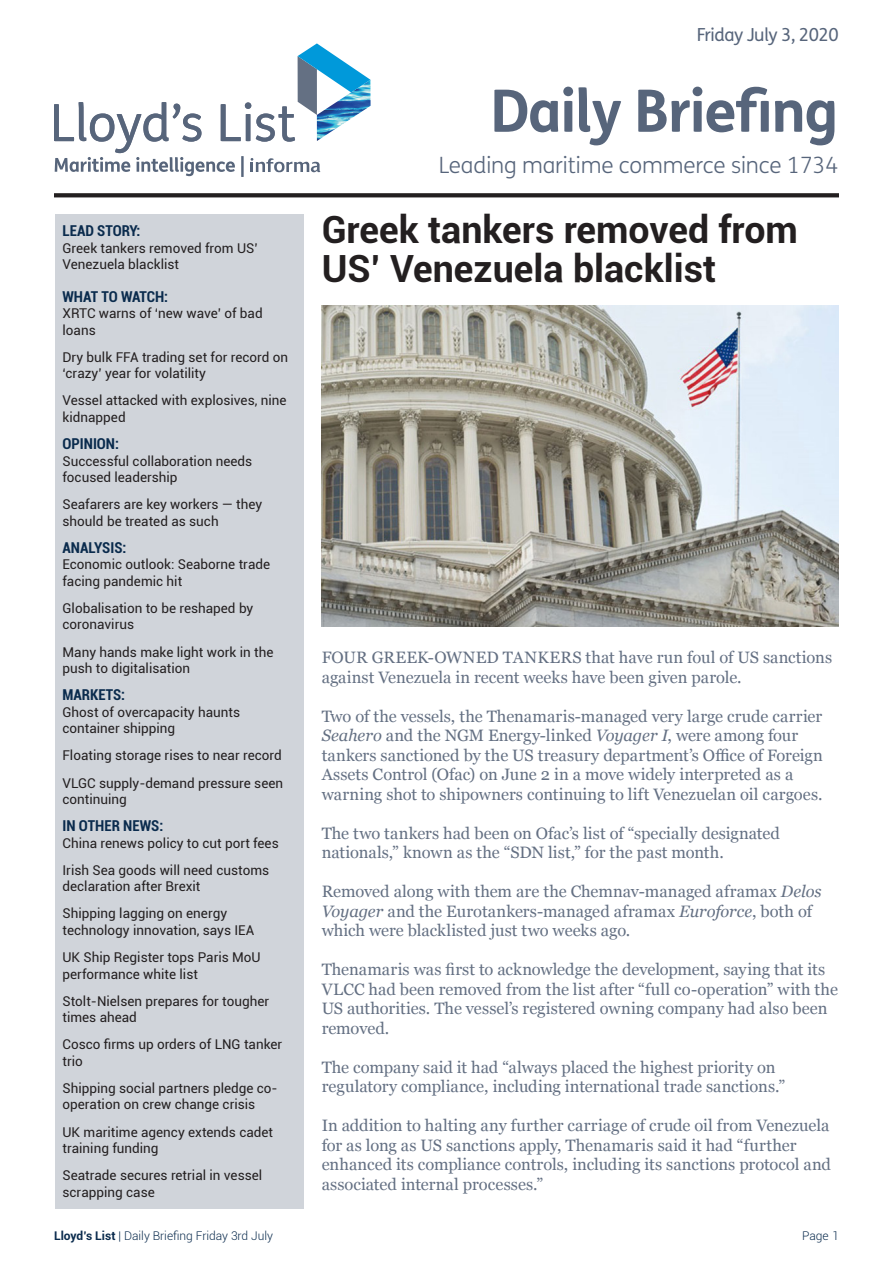
<style>
.page{position:relative;width:893px;height:1263px;background:#fff}
.page>*{position:absolute;margin:0;border:0;box-sizing:border-box;transform-origin:0 0}
.t1{font:700 58.5px "FS Me";letter-spacing:-.025em;color:#57657b}
.Headline_1{font:700 37.5px/39px "Roboto";color:#231f20}
.t2{font:300 22.5px "FS Me";letter-spacing:-.005em;color:#57657b}
.t3{font:18px "FS Me";letter-spacing:-.025em;color:#57657b}
.Body_Copy_First_page{font:16.5px/19.5px "Georgia";color:#647083}
.Contents_header{font:700 condensed 15px "Roboto";color:#0a2b4d}
.Contents_body{font:13.5px/16.5px "Roboto";color:#231f20}
.t4{font:300 12px "Roboto";color:#0a2b4d}
.s1{font-style:italic}
.s2{font-weight:700}
</style>
<div class="page">
<svg style="left:54px;top:43px;width:316px;height:134px"></svg>
<svg style="left:54px;top:193px;width:785px;height:4px;background:#2d292a"></svg>
<img style="left:322px;top:306px;width:517px;height:320px">
<div style="left:55px;top:215px;width:249px;height:994px;background:#d0d4da"></div>
<p class="t3" style="left:697px;top:22px;width:143px">Friday July 3, 2020</p>
<p class="Contents_header" style="left:63px;top:221px;width:79px">LEAD STORY:</p>
<p class="Contents_body" style="left:63px;top:239px;width:197px">Greek tankers removed from US’<br>Venezuela blacklist</p>
<p class="Contents_header" style="left:63px;top:286px;width:107px">WHAT TO WATCH:</p>
<p class="Contents_body" style="left:63px;top:305px;width:202px">XRTC warns of ‘new wave’ of bad loans</p>
<p class="Contents_body" style="left:63px;top:348px;width:227px">Dry bulk FFA trading set for record on ‘crazy’ year for volatility</p>
<p class="Contents_body" style="left:63px;top:392px;width:226px">Vessel attacked with explosives, nine kidnapped</p>
<p class="Contents_header" style="left:63px;top:433px;width:58px">OPINION:</p>
<p class="Contents_body" style="left:63px;top:452px;width:191px">Successful collaboration needs focused leadership</p>
<p class="Contents_body" style="left:63px;top:496px;width:201px">Seafarers are key workers — they should be treated as such</p>
<p class="Contents_header" style="left:63px;top:537px;width:65px">ANALYSIS:</p>
<p class="Contents_body" style="left:63px;top:556px;width:209px">Economic outlook: Seaborne trade facing pandemic hit</p>
<p class="Contents_body" style="left:63px;top:599px;width:192px">Globalisation to be reshaped by coronavirus</p>
<p class="Contents_body" style="left:63px;top:643px;width:212px">Many hands make light work in the push to digitalisation</p>
<p class="Contents_header" style="left:63px;top:684px;width:64px">MARKETS:</p>
<p class="Contents_body" style="left:63px;top:703px;width:179px">Ghost of overcapacity haunts container shipping</p>
<p class="Contents_body" style="left:63px;top:747px;width:221px">Floating storage rises to near record</p>
<p class="Contents_body" style="left:63px;top:774px;width:222px">VLGC supply-demand pressure seen continuing</p>
<p class="Contents_header" style="left:63px;top:815px;width:102px">IN OTHER NEWS:</p>
<p class="Contents_body" style="left:63px;top:834px;width:218px">China renews policy to cut port fees</p>
<p class="Contents_body" style="left:63px;top:861px;width:208px">Irish Sea goods will need customs declaration after Brexit</p>
<p class="Contents_body" style="left:63px;top:905px;width:193px">Shipping lagging on energy technology innovation, says IEA</p>
<p class="Contents_body" style="left:63px;top:948px;width:200px">UK Ship Register tops Paris MoU performance white list</p>
<p class="Contents_body" style="left:63px;top:992px;width:208px">Stolt-Nielsen prepares for tougher times ahead</p>
<p class="Contents_body" style="left:63px;top:1036px;width:221px">Cosco firms up orders of LNG tanker trio</p>
<p class="Contents_body" style="left:63px;top:1079px;width:217px">Shipping social partners pledge co&shy;operation on crew change crisis</p>
<p class="Contents_body" style="left:63px;top:1123px;width:212px">UK maritime agency extends cadet training funding</p>
<p class="Contents_body" style="left:63px;top:1167px;width:201px">Seatrade secures retrial in vessel scrapping case</p>
<p class="t1" style="left:490px;top:66px;width:350px">Daily Briefing</p>
<p class="t2" style="left:439px;top:150px;width:401px">Leading maritime commerce since 1734</p>
<p class="Headline_1" style="left:322px;top:209px;width:478px">Greek tankers removed from<br>US’ Venezuela blacklist</p>
<p class="Body_Copy_First_page" style="left:322px;top:647px;width:512px">FOUR GREEK-OWNED TANKERS that have run foul of US sanctions against Venezuela in recent weeks have been given parole.</p>
<p class="Body_Copy_First_page" style="left:322px;top:706px;width:503px">Two of the vessels, the Thenamaris-managed very large crude carrier <span class="s1">Seahero</span> and the NGM Energy-linked <span class="s1">Voyager I</span>, were among four tankers sanctioned by the US treasury department’s Office of Foreign Assets Control (Ofac) on June 2 in a move widely interpreted as a warning shot to shipowners continuing to lift Venezuelan oil cargoes.</p>
<p class="Body_Copy_First_page" style="left:322px;top:823px;width:460px">The two tankers had been on Ofac’s list of “specially designated nationals,” known as the “SDN list,” for the past month.</p>
<p class="Body_Copy_First_page" style="left:322px;top:881px;width:501px">Removed along with them are the Chemnav-managed aframax <span class="s1">Delos<br>Voyager</span> and the Eurotankers-managed aframax <span class="s1">Euroforce</span>, both of which were blacklisted just two weeks ago.</p>
<p class="Body_Copy_First_page" style="left:322px;top:959px;width:518px">Thenamaris was first to acknowledge the development, saying that its VLCC had been removed from the list after “full co-operation” with the US authorities. The vessel’s registered owning company had also been removed.</p>
<p class="Body_Copy_First_page" style="left:322px;top:1057px;width:465px">The company said it had “always placed the highest priority on regulatory compliance, including international trade sanctions.”</p>
<p class="Body_Copy_First_page" style="left:322px;top:1115px;width:511px">In addition to halting any further carriage of crude oil from Venezuela for as long as US sanctions apply, Thenamaris said it had “further enhanced its compliance controls, including its sanctions protocol and associated internal processes.”</p>
<p class="t4" style="left:54px;top:1228px;width:221px"><span class="s2">Lloyd’s List</span> | Daily Briefing Friday 3rd July</p>
<p class="t4" style="left:802px;top:1228px;width:38px">Page 1</p>
</div>
